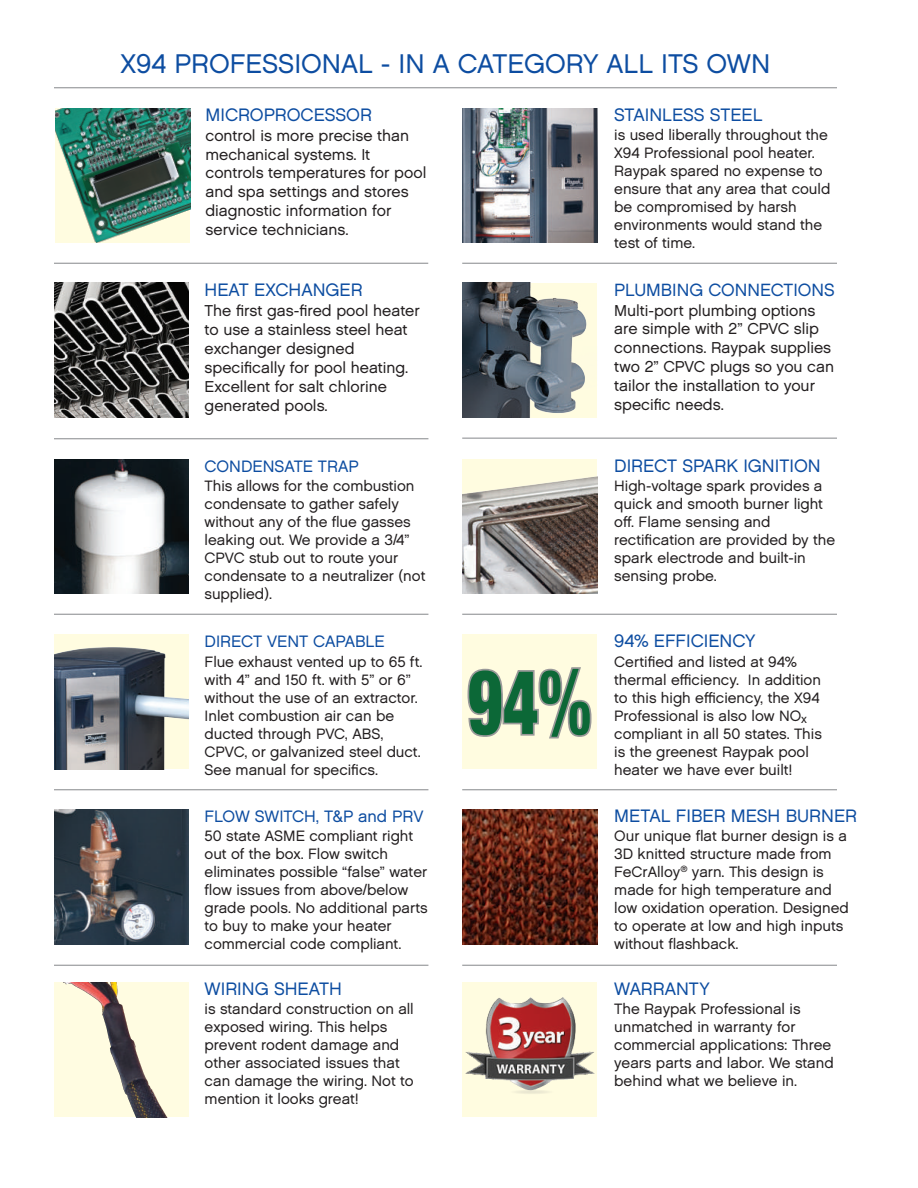
<style>
.page{position:relative;width:918px;height:1188px;background:#fff}
.page>*{position:absolute;margin:0;border:0;box-sizing:border-box;transform-origin:0 0}
.t1{font:27px "Chalet London Nineteen Sixty";color:#0d4da1}
.t2{font:18px "Chalet London Nineteen Sixty";color:#0d4da1}
.t3{font:17.7px "Chalet London Nineteen Sixty";color:#0d4da1}
.t4{font:16.5px "Chalet London Nineteen Sixty";color:#0d4da1}
.t5{font:15.75px/18.9px "Chalet London Nineteen Sixty";color:#231f20}
.t6{font:15px/18px "Chalet London Nineteen Sixty";color:#231f20}
</style>
<div class="page">
<hr style="left:54px;top:87px;width:783px;height:1px;background:#939598">
<img style="left:56px;top:108px;width:134px;height:135px">
<img style="left:463px;top:108px;width:135px;height:135px">
<hr style="left:54px;top:263px;width:374px;height:1px;background:#939598">
<hr style="left:462px;top:263px;width:375px;height:1px;background:#939598">
<img style="left:54px;top:459px;width:135px;height:135px">
<img style="left:462px;top:283px;width:135px;height:135px">
<hr style="left:54px;top:438px;width:374px;height:1px;background:#939598">
<hr style="left:462px;top:438px;width:375px;height:1px;background:#939598">
<img style="left:54px;top:283px;width:135px;height:135px">
<img style="left:462px;top:459px;width:135px;height:135px">
<hr style="left:54px;top:614px;width:374px;height:1px;background:#939598">
<hr style="left:462px;top:614px;width:375px;height:1px;background:#939598">
<div style="left:54px;top:634px;width:135px;height:136px;background:#fffce0"></div>
<img style="left:54px;top:647px;width:135px;height:123px">
<img style="left:54px;top:982px;width:135px;height:135px">
<hr style="left:54px;top:789px;width:374px;height:1px;background:#939598">
<hr style="left:462px;top:789px;width:375px;height:1px;background:#939598">
<div style="left:462px;top:634px;width:135px;height:136px;background:#fffce0"></div>
<svg style="left:468px;top:667px;width:123px;height:72px"></svg>
<div style="left:462px;top:982px;width:135px;height:135px;background:#fffce0"></div>
<img style="left:465px;top:997px;width:130px;height:97px">
<hr style="left:54px;top:965px;width:374px;height:1px;background:#939598">
<hr style="left:462px;top:965px;width:375px;height:1px;background:#939598">
<img style="left:54px;top:809px;width:135px;height:135px">
<img style="left:462px;top:809px;width:135px;height:135px">
<h1 class="t1" style="left:121px;top:48px;width:651px">X94 PROFESSIONAL - IN A CATEGORY ALL ITS OWN</h1>
<p class="t2" style="left:206px;top:104px;width:168px">MICROPROCESSOR</p>
<p class="t5" style="left:206px;top:126px;width:222px">control is more precise than mechanical systems. It controls temperatures for pool and spa settings and stores diagnostic information for service technicians.</p>
<p class="t2" style="left:614px;top:104px;width:150px">STAINLESS STEEL</p>
<p class="t6" style="left:614px;top:126px;width:218px">is used liberally throughout the<br>X94 Professional pool heater.<br>Raypak spared no expense to ensure that any area that could be compromised by harsh environments would stand the test of time.</p>
<p class="t2" style="left:205px;top:279px;width:160px">HEAT EXCHANGER</p>
<p class="t5" style="left:205px;top:301px;width:217px">The first gas-fired pool heater to use a stainless steel heat exchanger designed specifically for pool heating.<br>Excellent for salt chlorine generated pools.</p>
<p class="t4" style="left:205px;top:456px;width:156px">CONDENSATE TRAP</p>
<p class="t6" style="left:205px;top:477px;width:222px">This allows for the combustion condensate to gather safely without any of the flue gasses leaking out. We provide a 3/4”<br>CPVC stub out to route your condensate to a neutralizer (not supplied).</p>
<p class="t4" style="left:205px;top:632px;width:182px">DIRECT VENT CAPABLE</p>
<p class="t6" style="left:205px;top:652px;width:220px">Flue exhaust vented up to 65 ft. with 4” and 150 ft. with 5” or 6” without the use of an extractor.<br>Inlet combustion air can be ducted through PVC, ABS,<br>CPVC, or galvanized steel duct.<br>See manual for specifics.</p>
<p class="t4" style="left:205px;top:806px;width:220px">FLOW SWITCH, T&amp;P and PRV</p>
<p class="t6" style="left:205px;top:827px;width:225px">50 state ASME compliant right out of the box. Flow switch eliminates possible “false” water flow issues from above/below grade pools. No additional parts to buy to make your heater commercial code compliant.</p>
<p class="t2" style="left:205px;top:978px;width:139px">WIRING SHEATH</p>
<p class="t6" style="left:205px;top:1000px;width:211px">is standard construction on all exposed wiring. This helps prevent rodent damage and other associated issues that can damage the wiring. Not to mention it looks great!</p>
<p class="t3" style="left:614px;top:279px;width:222px">PLUMBING CONNECTIONS</p>
<p class="t5" style="left:614px;top:301px;width:221px">Multi-port plumbing options are simple with 2” CPVC slip connections. Raypak supplies two 2” CPVC plugs so you can tailor the installation to your specific needs.</p>
<p class="t2" style="left:614px;top:455px;width:208px">DIRECT SPARK IGNITION</p>
<p class="t6" style="left:614px;top:477px;width:223px">High-voltage spark provides a quick and smooth burner light o≠. Flame sensing and rectification are provided by the spark electrode and built-in sensing probe.</p>
<p class="t2" style="left:614px;top:630px;width:143px">94% EFFICIENCY</p>
<p class="t6" style="left:614px;top:652px;width:209px">Certified and listed at 94% thermal e∞ciency. In addition to this high e∞ciency, the X94<br>Professional is also low NO<sub>x </sub>compliant in all 50 states. This is the greenest Raypak pool heater we have ever built!</p>
<p class="t2" style="left:614px;top:805px;width:244px">METAL FIBER MESH BURNER</p>
<p class="t6" style="left:614px;top:827px;width:236px">Our unique flat burner design is a<br>3D knitted structure made from<br>FeCrAlloy<sup>®</sup> yarn. This design is made for high temperature and low oxidation operation. Designed to operate at low and high inputs without flashback.</p>
<p class="t2" style="left:614px;top:978px;width:97px">WARRANTY</p>
<p class="t6" style="left:614px;top:1000px;width:221px">The Raypak Professional is unmatched in warranty for commercial applications: Three years parts and labor. We stand behind what we believe in.</p>
</div>
